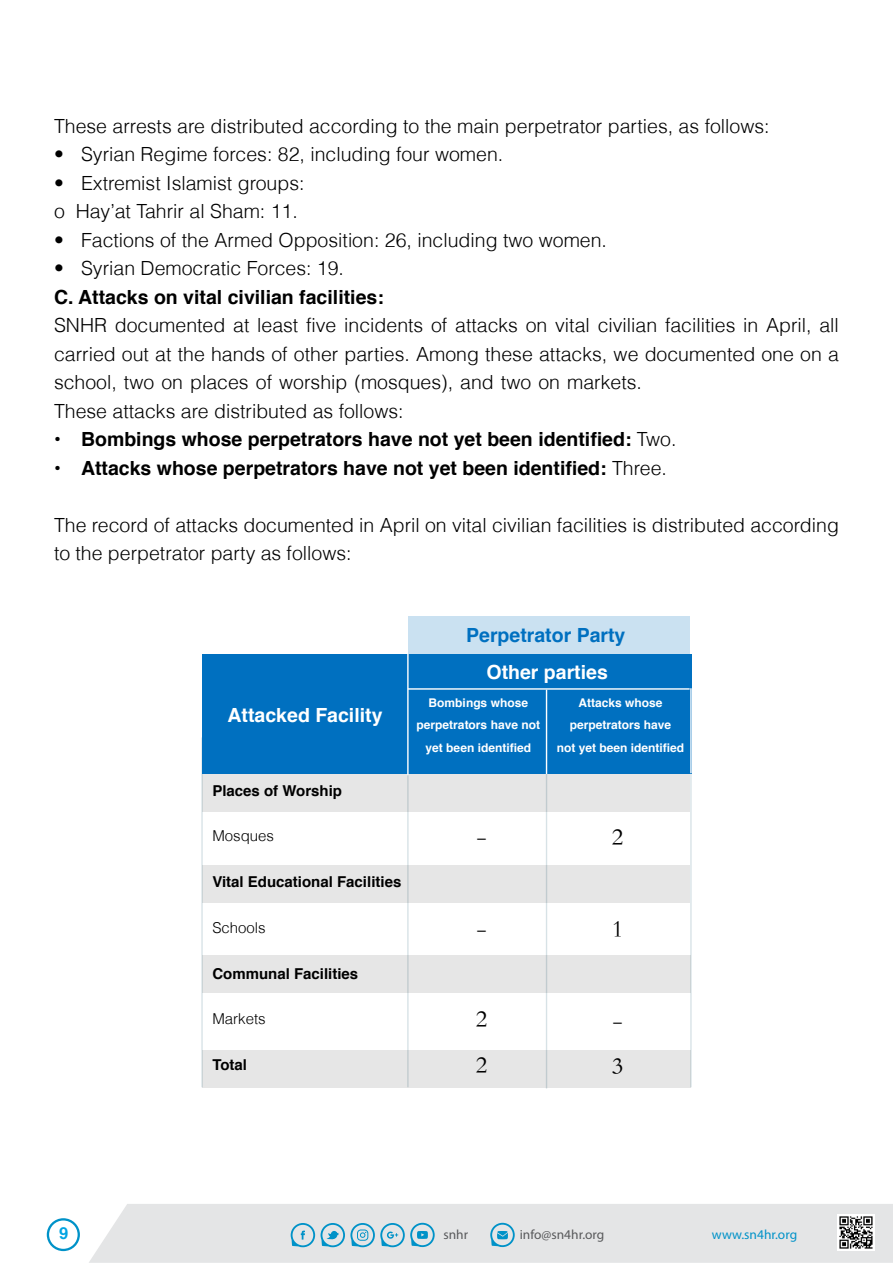
<style>
.page{position:relative;width:893px;height:1263px;background:#fff}
.page>*{position:absolute;margin:0;border:0;box-sizing:border-box;transform-origin:0 0}
.t1{font:23.85px/45.8px "Traditional Arabic";color:#000}
.t2{font:300 19.5px/28.5px "Helvetica";color:#000}
.t3{font:700 19.5px "Helvetica";color:#000}
.t4{font:700 19.5px "Helvetica";color:#fff}
.t5{font:700 19.5px "Helvetica";color:#0070c0}
.t6{font:700 16.5px "Helvetica";color:#00a4e2}
.t7{font:700 15px "Helvetica";color:#000}
.t8{font:300 15px "Helvetica";color:#000}
.t9{font:13.35px "Myriad Pro";color:#58595b}
.t10{font:13.35px "Myriad Pro";color:#0092c8}
.t11{font:700 12px/22.5px "Helvetica";color:#fff;text-align:center}
.s1{font-weight:300}
</style>
<div class="page">
<div style="left:89px;top:1204px;width:804px;height:59px;background:#e4e5e6"></div>
<svg style="left:291px;top:1223px;width:24px;height:24px"></svg>
<svg style="left:321px;top:1223px;width:114px;height:24px;background:#a1ccdd"></svg>
<svg style="left:490px;top:1223px;width:25px;height:24px"></svg>
<img style="left:837px;top:1214px;width:37px;height:37px">
<svg style="left:47px;top:1218px;width:33px;height:33px"></svg>
<hr style="left:407px;top:758px;width:2px;height:329px;background:#004863">
<hr style="left:201px;top:737px;width:2px;height:350px;background:#004863">
<hr style="left:546px;top:767px;width:1px;height:321px;background:#004863">
<hr style="left:690px;top:741px;width:2px;height:346px;background:#004863">
<div style="left:202px;top:654px;width:490px;height:119px;background:#0070c0"></div>
<div style="left:408px;top:617px;width:282px;height:37px;background:#cae1f1"></div>
<div style="left:203px;top:774px;width:487px;height:38px;background:#e6e6e6"></div>
<div style="left:203px;top:865px;width:487px;height:37px;background:#e6e6e6"></div>
<div style="left:202px;top:1050px;width:488px;height:37px;background:#e6e6e6"></div>
<div style="left:202px;top:955px;width:488px;height:38px;background:#e6e6e6"></div>
<hr style="left:690px;top:688px;width:2px;height:85px;background:#fff">
<hr style="left:407px;top:654px;width:2px;height:121px;background:#fff">
<hr style="left:546px;top:690px;width:1px;height:84px;background:#fff">
<hr style="left:408px;top:688px;width:282px;height:2px;background:#fff">
<p class="t2" style="left:81px;top:111px;width:690px;text-indent:-27px">These arrests are distributed according to the main perpetrator parties, as follows:<br>Syrian Regime forces: 82, including four women.</p>
<p class="t2" style="left:54px;top:140px;width:11px">•</p>
<p class="t2" style="left:54px;top:168px;width:11px">•</p>
<p class="t2" style="left:81px;top:168px;width:225px">Extremist Islamist groups:</p>
<p class="t2" style="left:54px;top:197px;width:12px">o</p>
<p class="t2" style="left:76px;top:197px;width:224px">Hay’at Tahrir al Sham: 11.</p>
<p class="t2" style="left:54px;top:225px;width:11px">•</p>
<p class="t2" style="left:81px;top:225px;width:527px">Factions of the Armed Opposition: 26, including two women.</p>
<p class="t2" style="left:81px;top:254px;width:265px">Syrian Democratic Forces: 19.</p>
<p class="t2" style="left:54px;top:254px;width:11px">•</p>
<p class="t3" style="left:54px;top:281px;width:331px">C. Attacks on vital civilian facilities:</p>
<p class="t2" style="left:54px;top:311px;width:786px">SNHR documented at least five incidents of attacks on vital civilian facilities in April, all</p>
<p class="t2" style="left:54px;top:339px;width:786px">carried out at the hands of other parties. Among these attacks, we documented one on a</p>
<p class="t2" style="left:54px;top:368px;width:589px">school, two on places of worship (mosques ,) and two on markets.</p>
<p class="t2" style="left:54px;top:396px;width:351px">These attacks are distributed as follows:</p>
<p class="t3" style="left:81px;top:424px;width:597px">Bombings whose perpetrators have not yet been identified: <span class="s1">Two.</span></p>
<p class="t3" style="left:54px;top:424px;width:8px">•</p>
<p class="t3" style="left:54px;top:452px;width:8px">•</p>
<p class="t3" style="left:81px;top:452px;width:587px">Attacks whose perpetrators have not yet been identified: <span class="s1">Three.</span></p>
<p class="t2" style="left:54px;top:510px;width:786px">The record of attacks documented in April on vital civilian facilities is distributed according to the perpetrator party as follows:</p>
<p class="t6" style="left:59px;top:1220px;width:11px">9</p>
<p class="t4" style="left:228px;top:699px;width:156px">Attacked Facility</p>
<p class="t7" style="left:212px;top:778px;width:131px">Places of Worship</p>
<p class="t8" style="left:212px;top:827px;width:63px">Mosques</p>
<p class="t7" style="left:212px;top:870px;width:190px">Vital Educational Facilities</p>
<p class="t8" style="left:212px;top:918px;width:55px">Schools</p>
<p class="t7" style="left:212px;top:961px;width:147px">Communal Facilities</p>
<p class="t8" style="left:212px;top:1010px;width:55px">Markets</p>
<p class="t7" style="left:212px;top:1053px;width:36px">Total</p>
<p class="t5" style="left:466px;top:619px;width:161px">Perpetrator Party</p>
<p class="t4" style="left:487px;top:657px;width:123px">Other parties</p>
<p class="t11" style="left:557px;top:691px;width:129px">Attacks whose perpetrators have<br>not yet been identified</p>
<p class="t11" style="left:417px;top:691px;width:125px">Bombings whose perpetrators have not yet been identified</p>
<p class="t1" style="left:476px;top:816px;width:13px">-</p>
<p class="t1" style="left:476px;top:908px;width:13px">-</p>
<p class="t1" style="left:476px;top:999px;width:13px">2<br>2</p>
<p class="t1" style="left:612px;top:817px;width:13px">2</p>
<p class="t1" style="left:612px;top:909px;width:13px">1</p>
<p class="t1" style="left:612px;top:1000px;width:13px">-<br>3</p>
<p class="t9" style="left:443px;top:1226px;width:26px">snhr</p>
<p class="t9" style="left:520px;top:1226px;width:86px">info@sn4hr.org</p>
<p class="t10" style="left:712px;top:1226px;width:87px">www.sn4hr.org</p>
</div>
